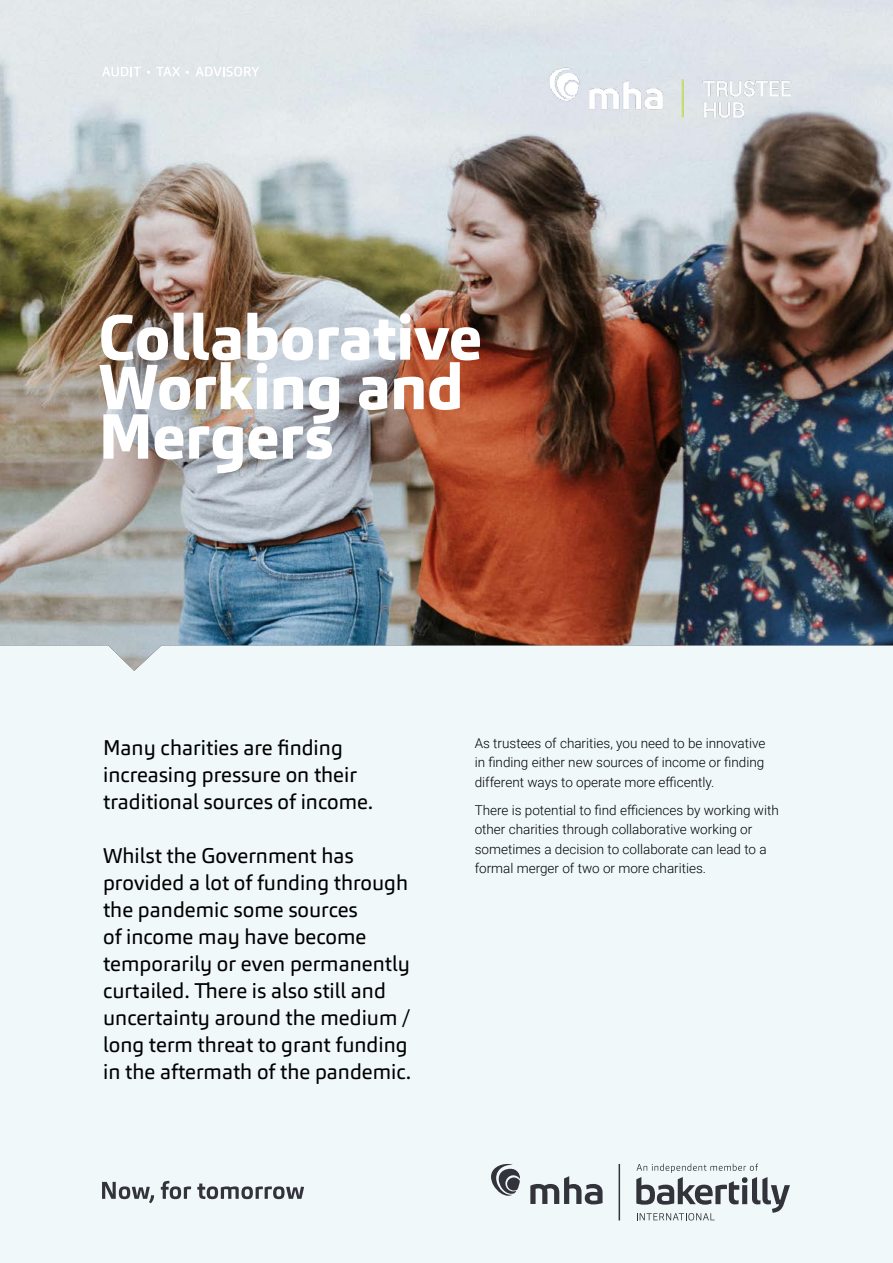
<style>
.page{position:relative;width:893px;height:1263px;background:#fff}
.page>*{position:absolute;margin:0;border:0;box-sizing:border-box;transform-origin:0 0}
.t1{font:800 62.85px/49.5px "Carnac";letter-spacing:-.01em;color:#fff}
.t2{font:21px/27px "Carnac";color:#000}
.t3{font:300 13.5px/19.5px "Roboto";color:#000;text-align:justify}
</style>
<div class="page">
<div style="left:0;top:275px;width:893px;height:988px;background:#f0f8f9"></div>
<img style="left:0;top:0;width:893px;height:671px">
<svg style="left:102px;top:67px;width:39px;height:9px"></svg>
<svg style="left:156px;top:67px;width:24px;height:9px"></svg>
<svg style="left:195px;top:67px;width:64px;height:9px"></svg>
<svg style="left:102px;top:1181px;width:202px;height:22px"></svg>
<svg style="left:636px;top:1163px;width:154px;height:57px"></svg>
<hr style="left:619px;top:1164px;width:1px;height:56px;background:#33333c">
<svg style="left:530px;top:1176px;width:73px;height:28px"></svg>
<svg style="left:491px;top:1164px;width:29px;height:32px"></svg>
<img style="left:522px;top:55px;width:298px;height:75px">
<h1 class="t1" style="left:99px;top:313px;width:385px">Collaborative<br>Working and<br>Mergers</h1>
<p class="t2" style="left:103px;top:734px;width:271px">Many charities are finding increasing pressure on their traditional sources of income.</p>
<p class="t2" style="left:103px;top:842px;width:309px">Whilst the Government has provided a lot of funding through the pandemic some sources<br>of income may have become temporarily or even permanently curtailed. There is also still and uncertainty around the medium / long term threat to grant funding in the aftermath of the pandemic.</p>
<p class="t3" style="left:475px;top:733px;width:292px">As trustees of charities, you need to be innovative in finding either new sources of income or finding different ways to operate more efficently.</p>
<p class="t3" style="left:475px;top:800px;width:306px;text-align:left">There is potential to find efficiences by working with other charities through collaborative working or sometimes a decision to collaborate can lead to a formal merger of two or more charities.</p>
</div>
